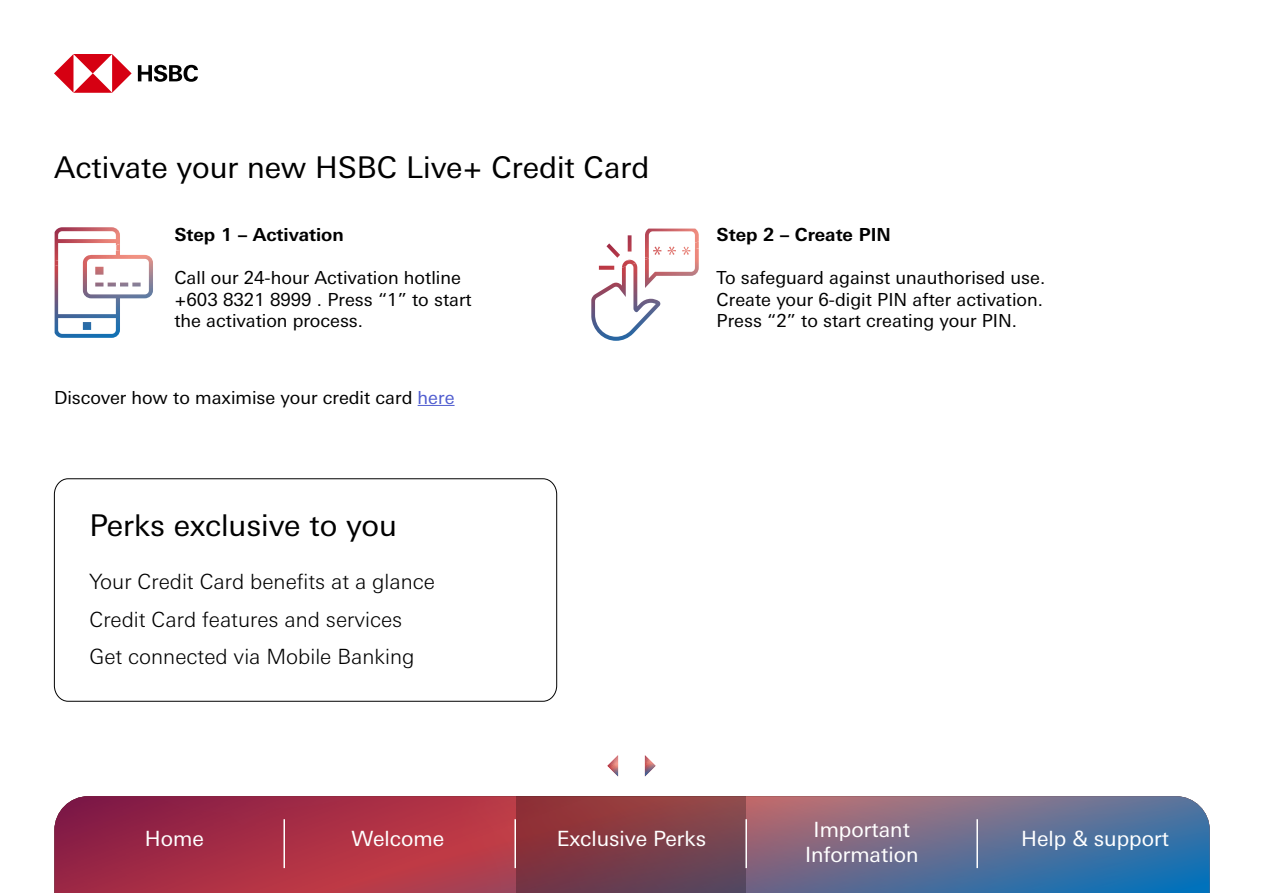
<style>
.page{position:relative;width:1263px;height:893px;background:#fff}
.page>*{position:absolute;margin:0;border:0;box-sizing:border-box;transform-origin:0 0}
.t1{font:30px "Univers Nextfor HSBC";color:#000}
.t2{font:300 21px/37.7px "Univers Nextfor HSBC";color:#000}
.t3{font:21px/25.2px "Univers Nextfor HSBC";color:#fff;text-align:center}
.t4{font:18px/21.6px "Univers Nextfor HSBC";color:#000}
.t5{font:700 18px "Univers Nextfor HSBC";color:#000}
.s1{color:#4f5ccf}
</style>
<div class="page">
<svg style="left:54px;top:796px;width:108px;height:97px;background:#94284a"></svg>
<svg style="left:162px;top:796px;width:1048px;height:97px;background:#825472"></svg>
<svg style="left:54px;top:478px;width:503px;height:224px"></svg>
<svg style="left:54px;top:54px;width:78px;height:39px"></svg>
<svg style="left:138px;top:65px;width:60px;height:17px"></svg>
<svg style="left:516px;top:796px;width:229px;height:97px;background:#7d3c47"></svg>
<img style="left:55px;top:227px;width:65px;height:34px">
<img style="left:83px;top:251px;width:33px;height:11px">
<svg style="left:55px;top:260px;width:3px;height:6px"></svg>
<img style="left:606px;top:229px;width:93px;height:19px">
<img style="left:591px;top:248px;width:108px;height:93px">
<img style="left:622px;top:257px;width:27px;height:11px">
<hr style="left:418px;top:405px;width:36px;height:1px;background:#4f5ccf">
<hr style="left:283px;top:819px;width:2px;height:49px;background:#fff">
<hr style="left:514px;top:819px;width:2px;height:49px;background:#fff">
<hr style="left:745px;top:819px;width:2px;height:49px;background:#fff">
<hr style="left:976px;top:819px;width:2px;height:49px;background:#fff">
<svg style="left:607px;top:755px;width:11px;height:21px"></svg>
<svg style="left:645px;top:755px;width:10px;height:21px"></svg>
<h1 class="t1" style="left:54px;top:146px;width:597px">Activate your new HSBC Live+ Credit Card</h1>
<p class="t5" style="left:174px;top:222px;width:171px">Step 1 – Activation</p>
<p class="t4" style="left:174px;top:266px;width:299px">Call our 24-hour Activation hotline +603 8321 8999 . Press “1” to start the activation process.</p>
<p class="t4" style="left:54px;top:385px;width:402px">Discover how to maximise your credit card <span class="s1">here</span></p>
<h1 class="t1" style="left:89px;top:504px;width:309px">Perks exclusive to you</h1>
<p class="t2" style="left:89px;top:561px;width:347px">Your Credit Card benefits at a glance<br>Credit Card features and services<br>Get connected via Mobile Banking</p>
<p class="t5" style="left:716px;top:222px;width:176px">Step 2 – Create PIN</p>
<p class="t4" style="left:716px;top:266px;width:330px">To safeguard against unauthorised use.<br>Create your 6-digit PIN after activation.<br>Press “2” to start creating your PIN.</p>
<p class="t3" style="left:145px;top:824px;width:61px">Home</p>
<p class="t3" style="left:805px;top:815px;width:115px">Important<br>Information</p>
<p class="t3" style="left:1021px;top:824px;width:149px">Help &amp; support</p>
<p class="t3" style="left:352px;top:824px;width:94px">Welcome</p>
<p class="t3" style="left:557px;top:824px;width:151px">Exclusive Perks</p>
</div>
